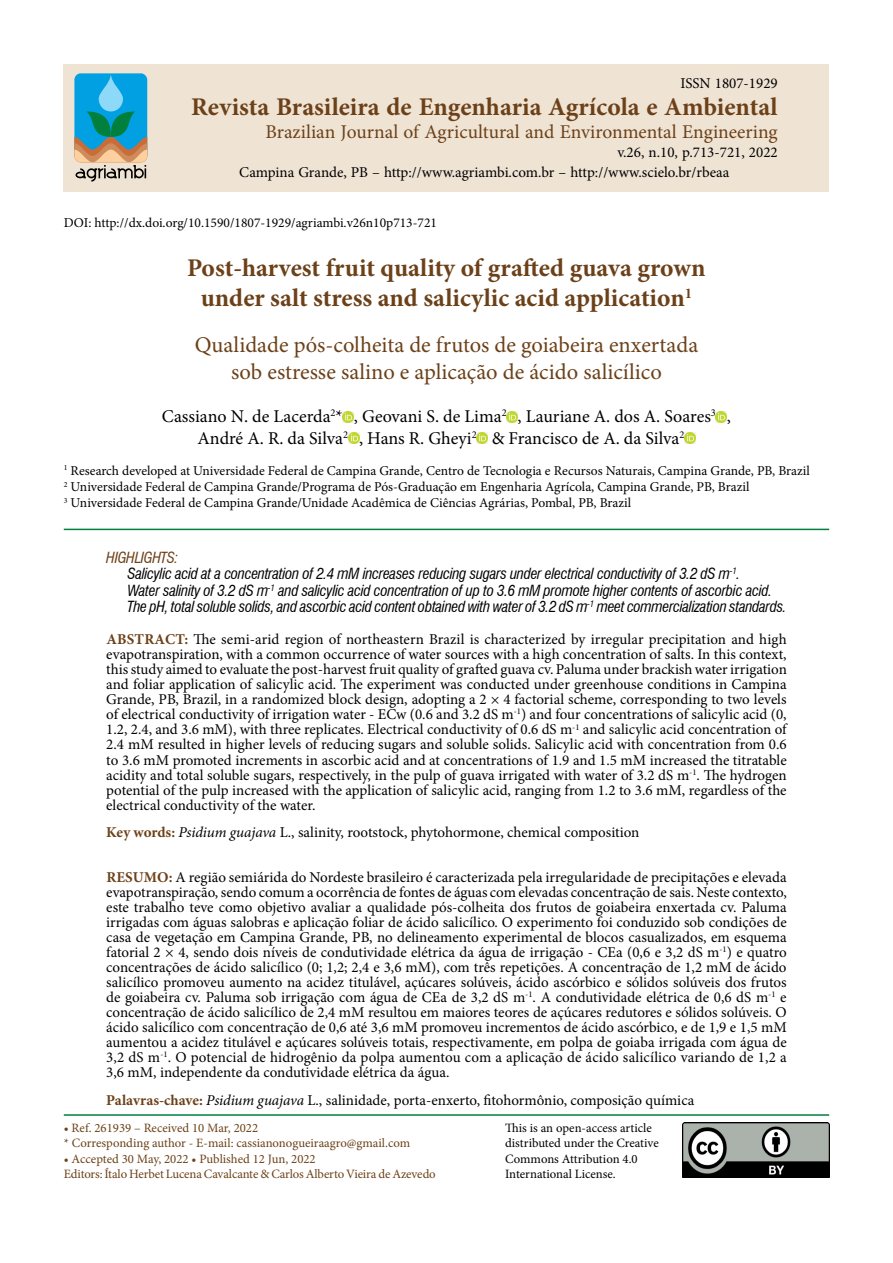
<style>
.page{position:relative;width:893px;height:1263px;background:#fff}
.page>*{position:absolute;margin:0;border:0;box-sizing:border-box;transform-origin:0 0}
.t1{font:700 25.5px/30.6px "Minion Pro";color:#6c4119;text-align:center}
.t2{font:22.5px/27px "Minion Pro";color:#6c4119;text-align:center}
.t3{font:19.5px "Minion Pro";color:#6c4119}
.t4{font:18px/21.6px "Minion Pro";color:#000}
.t5{font:15px/15px "Minion Pro";color:#000;text-align:justify}
.t6{font:italic condensed 15px/16.5px "Swiss 721 BT";letter-spacing:-.02em;color:#000}
.t7{font:13.5px/16.2px "Minion Pro";color:#000}
.t8{font:12.75px/15.3px "Minion Pro";letter-spacing:-.005em;color:#6c4119}
.t9{font:12.75px/15.3px "Minion Pro";color:#000}
.s1{color:#6c4119}
.s2{font-weight:700;color:#6c4119}
.s3{font-style:italic}
</style>
<div class="page">
<div style="left:64px;top:64px;width:765px;height:127px;background:#efe3d4"></div>
<img style="left:682px;top:1123px;width:147px;height:55px">
<svg style="left:74px;top:73px;width:73px;height:109px"></svg>
<hr style="left:64px;top:1114px;width:765px;height:2px;background:#007f3e">
<svg style="left:343px;top:411px;width:11px;height:11px"></svg>
<svg style="left:507px;top:411px;width:11px;height:11px"></svg>
<svg style="left:716px;top:411px;width:11px;height:11px"></svg>
<svg style="left:348px;top:433px;width:11px;height:11px"></svg>
<svg style="left:477px;top:433px;width:11px;height:11px"></svg>
<svg style="left:684px;top:433px;width:11px;height:11px"></svg>
<hr style="left:64px;top:529px;width:765px;height:1px;background:#007f3e">
<p class="t5" style="left:680px;top:76px;width:99px">ISSN 1807-1929</p>
<h1 class="t1" style="left:191px;top:91px;width:588px">Revista Brasileira de Engenharia Agrícola e Ambiental</h1>
<h3 class="t3" style="left:265px;top:119px;width:514px">Brazilian Journal of Agricultural and Environmental Engineering</h3>
<p class="t5" style="left:617px;top:145px;width:162px">v.26, n.10, p.713-721, 2022</p>
<p class="t5" style="left:239px;top:165px;width:492px">Campina Grande, PB – http://www.agriambi.com.br – http://www.scielo.br/rbeaa</p>
<p class="t7" style="left:64px;top:215px;width:375px">DOI: http://dx.doi.org/10.1590/1807-1929/agriambi.v26n10p713-721</p>
<h1 class="t1" style="left:187px;top:252px;width:520px">Post-harvest fruit quality of grafted guava grown under salt stress and salicylic acid application<sup>1</sup></h1>
<h2 class="t2" style="left:195px;top:332px;width:505px">Qualidade pós-colheita de frutos de goiabeira enxertada sob estresse salino e aplicação de ácido salicílico</h2>
<p class="t4" style="left:198px;top:406px;width:535px;text-indent:-36px">Cassiano N. de Lacerda<sup>2</sup>* , Geovani S. de Lima<sup>2</sup> , Lauriane A. dos A. Soares<sup>3</sup> ,<br>André A. R. da Silva<sup>2</sup> , Hans R. Gheyi<sup>2</sup> &amp; Francisco de A. da Silva<sup>2</sup></p>
<p class="t7" style="left:64px;top:463px;width:748px"><sup>1</sup> Research developed at Universidade Federal de Campina Grande, Centro de Tecnologia e Recursos Naturais, Campina Grande, PB, Brazil<br><sup>2</sup> Universidade Federal de Campina Grande/Programa de Pós-Graduação em Engenharia Agrícola, Campina Grande, PB, Brazil<br><sup>3</sup> Universidade Federal de Campina Grande/Unidade Acadêmica de Ciências Agrárias, Pombal, PB, Brazil</p>
<p class="t6" style="left:128px;top:549px;width:661px;text-indent:-21px"><span class="s1">HIGHLIGHTS:<br></span>Salicylic acid at a concentration of 2.4 mM increases reducing sugars under electrical conductivity of 3.2 dS m<sup>-1</sup>.<br>Water salinity of 3.2 dS m<sup>-1</sup> and salicylic acid concentration of up to 3.6 mM promote higher contents of ascorbic acid.<br>The pH, total soluble solids, and ascorbic acid content obtained with water of 3.2 dS m<sup>-1</sup> meet commercialization standards.</p>
<p class="t5" style="left:106px;top:632px;width:682px"><span class="s2">ABSTRACT:</span> The semi-arid region of northeastern Brazil is characterized by irregular precipitation and high evapotranspiration, with a common occurrence of water sources with a high concentration of salts. In this context, this study aimed to evaluate the post-harvest fruit quality of grafted guava cv. Paluma under brackish water irrigation and foliar application of salicylic acid. The experiment was conducted under greenhouse conditions in Campina Grande, PB, Brazil, in a randomized block design, adopting a 2 × 4 factorial scheme, corresponding to two levels of electrical conductivity of irrigation water - ECw (0.6 and 3.2 dS m<sup>-1</sup>) and four concentrations of salicylic acid (0, 1.2, 2.4, and 3.6 mM), with three replicates. Electrical conductivity of 0.6 dS m<sup>-1</sup> and salicylic acid concentration of 2.4 mM resulted in higher levels of reducing sugars and soluble solids. Salicylic acid with concentration from 0.6 to 3.6 mM promoted increments in ascorbic acid and at concentrations of 1.9 and 1.5 mM increased the titratable acidity and total soluble sugars, respectively, in the pulp of guava irrigated with water of 3.2 dS m<sup>-1</sup>. The hydrogen potential of the pulp increased with the application of salicylic acid, ranging from 1.2 to 3.6 mM, regardless of the electrical conductivity of the water.</p>
<p class="t5" style="left:106px;top:825px;width:535px"><span class="s2">Key words:</span> <span class="s3">Psidium guajava</span> L., salinity, rootstock, phytohormone, chemical composition</p>
<p class="t5" style="left:106px;top:870px;width:682px"><span class="s2">RESUMO:</span> A região semiárida do Nordeste brasileiro é caracterizada pela irregularidade de precipitações e elevada evapotranspiração, sendo comum a ocorrência de fontes de águas com elevadas concentração de sais. Neste contexto, este trabalho teve como objetivo avaliar a qualidade pós-colheita dos frutos de goiabeira enxertada cv. Paluma irrigadas com águas salobras e aplicação foliar de ácido salicílico. O experimento foi conduzido sob condições de casa de vegetação em Campina Grande, PB, no delineamento experimental de blocos casualizados, em esquema fatorial 2 × 4, sendo dois níveis de condutividade elétrica da água de irrigação - CEa (0,6 e 3,2 dS m<sup>-1</sup>) e quatro concentrações de ácido salicílico (0; 1,2; 2,4 e 3,6 mM), com três repetições. A concentração de 1,2 mM de ácido salicílico promoveu aumento na acidez titulável, açúcares solúveis, ácido ascórbico e sólidos solúveis dos frutos de goiabeira cv. Paluma sob irrigação com água de CEa de 3,2 dS m<sup>-1</sup>. A condutividade elétrica de 0,6 dS m<sup>-1</sup> e concentração de ácido salicílico de 2,4 mM resultou em maiores teores de açúcares redutores e sólidos solúveis. O ácido salicílico com concentração de 0,6 até 3,6 mM promoveu incrementos de ácido ascórbico, e de 1,9 e 1,5 mM aumentou a acidez titulável e açúcares solúveis totais, respectivamente, em polpa de goiaba irrigada com água de 3,2 dS m<sup>-1</sup>. O potencial de hidrogênio da polpa aumentou com a aplicação de ácido salicílico variando de 1,2 a 3,6 mM, independente da condutividade elétrica da água.</p>
<p class="t5" style="left:106px;top:1093px;width:589px"><span class="s2">Palavras-chave:</span> <span class="s3">Psidium guajava</span> L., salinidade, porta-enxerto, fitohormônio, composição química</p>
<p class="t8" style="left:64px;top:1120px;width:348px">• Ref. 261939 – Received 10 Mar, 2022<br>* Corresponding author - E-mail: cassianonogueiraagro@gmail.com</p>
<p class="t8" style="left:64px;top:1151px;width:373px">• Accepted 30 May, 2022 • Published 12 Jun, 2022<br>Editors: Ítalo Herbet Lucena Cavalcante &amp; Carlos Alberto Vieira de Azevedo</p>
<p class="t9" style="left:505px;top:1120px;width:155px">This is an open-access article distributed under the Creative<br>Commons Attribution 4.0<br>International License.</p>
</div>
